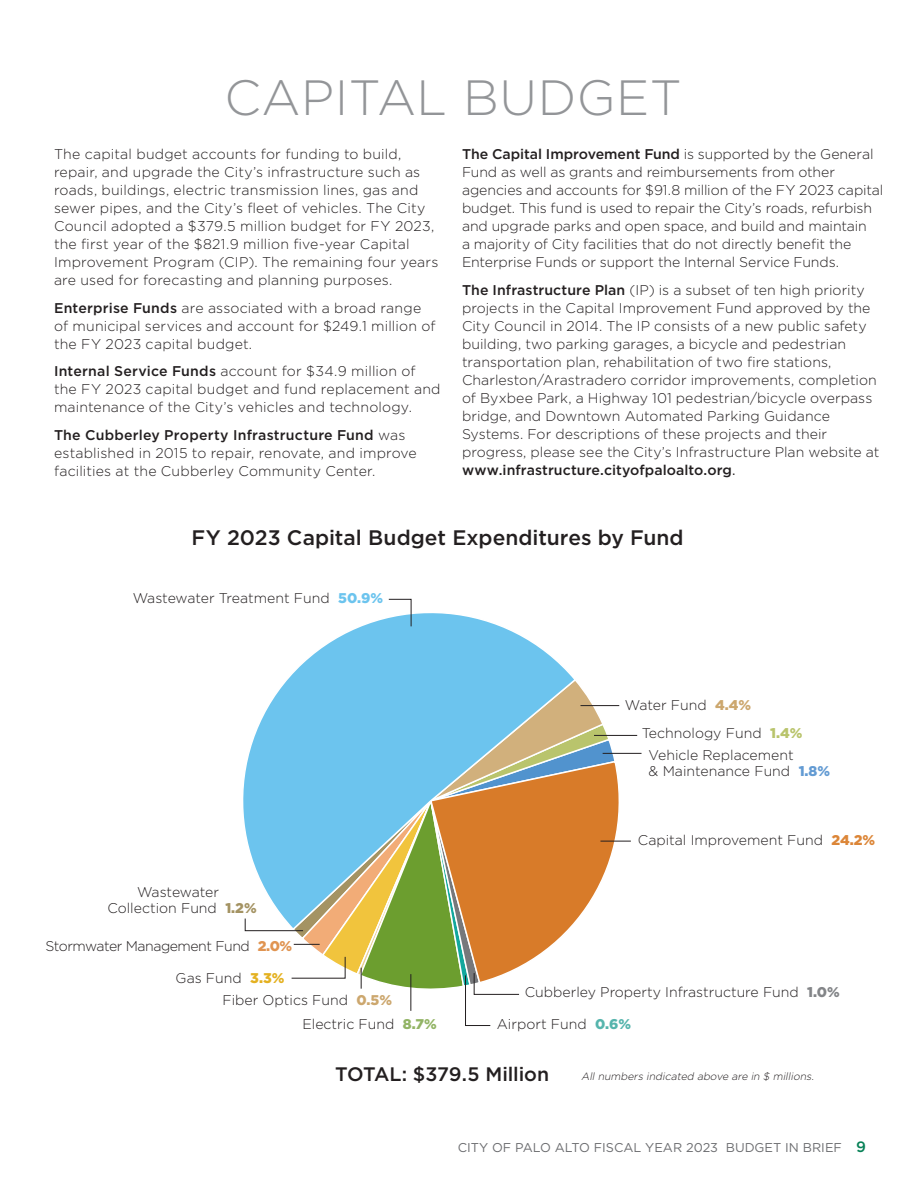
<style>
.page{position:relative;width:918px;height:1188px;background:#fff}
.page>*{position:absolute;margin:0;border:0;box-sizing:border-box;transform-origin:0 0}
.t1{font:300 49.5px "Gotham";letter-spacing:.01em;color:#939598}
.Chart_Title{font:500 21px "Gotham";color:#231f20}
.Chart_Title-2{font:500 19.5px "Gotham";letter-spacing:-.005em;color:#231f20}
.TX{font:300 14.1px/18px "Gotham";color:#231f20}
.TX-2{font:300 14.1px "Gotham";letter-spacing:-.035em;color:#231f20}
.t2{font:12.75px "Gotham";color:#6c6d70}
.TX-3{font:italic 300 10.5px "Gotham";color:#231f20}
.s1{font-weight:500}
.s2{font-weight:400}
.s3{font-weight:900;color:#6cc4ee}
.s4{font-weight:900;color:#a49363}
.s5{font-weight:900;color:#e09451}
.s6{font-weight:900;color:#e4b121}
.s7{font-weight:900;color:#cca76e}
.s8{font-weight:900;color:#92b465}
.s9{font-weight:900;color:#b9c46c}
.s10{font-weight:900;color:#639bd3}
.s11{font-weight:900;color:#dc8638}
.s12{font-weight:900;color:#838588}
.s13{font-weight:900;color:#56b5ad}
.s14{font-weight:500;font-size:15px;color:#078157}
</style>
<div class="page">
<svg style="left:243px;top:613px;width:330px;height:203px"></svg>
<svg style="left:388px;top:598px;width:24px;height:29px"></svg>
<hr style="left:600px;top:841px;width:31px;height:1px;background:#231f20">
<hr style="left:594px;top:735px;width:43px;height:1px;background:#231f20">
<hr style="left:603px;top:753px;width:39px;height:1px;background:#231f20">
<svg style="left:244px;top:678px;width:373px;height:348px"></svg>
<hr style="left:580px;top:705px;width:39px;height:1px;background:#231f20">
<p class="t1" style="left:224px;top:66px;width:459px">CAPITAL BUDGET</p>
<p class="TX" style="left:54px;top:144px;width:386px">The capital budget accounts for funding to build, repair, and upgrade the City’s infrastructure such as roads, buildings, electric transmission lines, gas and sewer pipes, and the City’s fleet of vehicles. The City Council adopted a $379.5 million budget for FY 2023, the first year of the $821.9 million five-year Capital Improvement Program (CIP). The remaining four years are used for forecasting and planning purposes.</p>
<p class="TX" style="left:54px;top:298px;width:383px"><span class="s1">Enterprise Funds</span> are associated with a broad range of municipal services and account for $249.1 million of the FY 2023 capital budget.</p>
<p class="TX" style="left:54px;top:362px;width:388px"><span class="s1">Internal Service Funds</span> account for $34.9 million of the FY 2023 capital budget and fund replacement and maintenance of the City’s vehicles and technology.</p>
<p class="TX" style="left:54px;top:426px;width:364px"><span class="s1">The Cubberley Property Infrastructure Fund</span> was established in 2015 to repair, renovate, and improve facilities at the Cubberley Community Center.</p>
<p class="TX" style="left:462px;top:144px;width:423px"><span class="s1">The Capital Improvement Fund</span> is supported by the General Fund as well as grants and reimbursements from other agencies and accounts for $91.8 million of the FY 2023 capital budget. This fund is used to repair the City’s roads, refurbish and upgrade parks and open space, and build and maintain<br>a majority of City facilities that do not directly benefit the Enterprise Funds or support the Internal Service Funds.</p>
<p class="TX" style="left:462px;top:280px;width:419px"><span class="s1">The Infrastructure Plan</span> (IP) is a subset of ten high priority projects in the Capital Improvement Fund approved by the City Council in 2014. The IP consists of a new public safety building, two parking garages, a bicycle and pedestrian transportation plan, rehabilitation of two fire stations, Charleston/Arastradero corridor improvements, completion of Byxbee Park, a Highway 101 pedestrian/bicycle overpass bridge, and Downtown Automated Parking Guidance Systems. For descriptions of these projects and their progress, please see the City’s Infrastructure Plan website at <span class="s1">www.infrastructure.cityofpaloalto.org</span><span class="s2">.</span></p>
<p class="Chart_Title" style="left:191px;top:524px;width:494px">FY 2023 Capital Budget Expenditures by Fund</p>
<p class="TX" style="left:133px;top:589px;width:252px">Wastewater Treatment Fund <span class="s3">50.9%</span></p>
<p class="TX" style="left:137px;top:883px;width:83px">Wastewater</p>
<p class="TX" style="left:108px;top:899px;width:151px">Collection Fund <span class="s4">1.2%</span></p>
<p class="TX-2" style="left:45px;top:937px;width:248px">Stormwater Management Fund <span class="s5">2.0%</span></p>
<p class="TX" style="left:176px;top:969px;width:110px">Gas Fund <span class="s6">3.3%</span></p>
<p class="TX" style="left:222px;top:990px;width:171px">Fiber Optics Fund <span class="s7">0.5%</span></p>
<p class="TX" style="left:302px;top:1014px;width:136px">Electric Fund <span class="s8">8.7%</span></p>
<p class="TX" style="left:625px;top:696px;width:128px">Water Fund <span class="s7">4.4%</span></p>
<p class="TX" style="left:642px;top:724px;width:162px">Technology Fund <span class="s9">1.4%</span></p>
<p class="TX" style="left:649px;top:746px;width:147px">Vehicle Replacement</p>
<p class="TX" style="left:649px;top:762px;width:183px">&amp; Maintenance Fund <span class="s10">1.8%</span></p>
<p class="TX" style="left:638px;top:831px;width:239px">Capital Improvement Fund <span class="s11">24.2%</span></p>
<p class="TX" style="left:525px;top:982px;width:317px">Cubberley Property Infrastructure Fund <span class="s12">1.0%</span></p>
<p class="TX" style="left:497px;top:1014px;width:136px">Airport Fund <span class="s13">0.6%</span></p>
<p class="Chart_Title-2" style="left:335px;top:1062px;width:215px">TOTAL: $379.5 Million</p>
<p class="TX-3" style="left:581px;top:1070px;width:237px">All numbers indicated above are in $ millions.</p>
<p class="t2" style="left:458px;top:1139px;width:410px">CITY OF PALO ALTO FISCAL YEAR 2023 BUDGET IN BRIEF <span class="s14">9</span></p>
</div>
